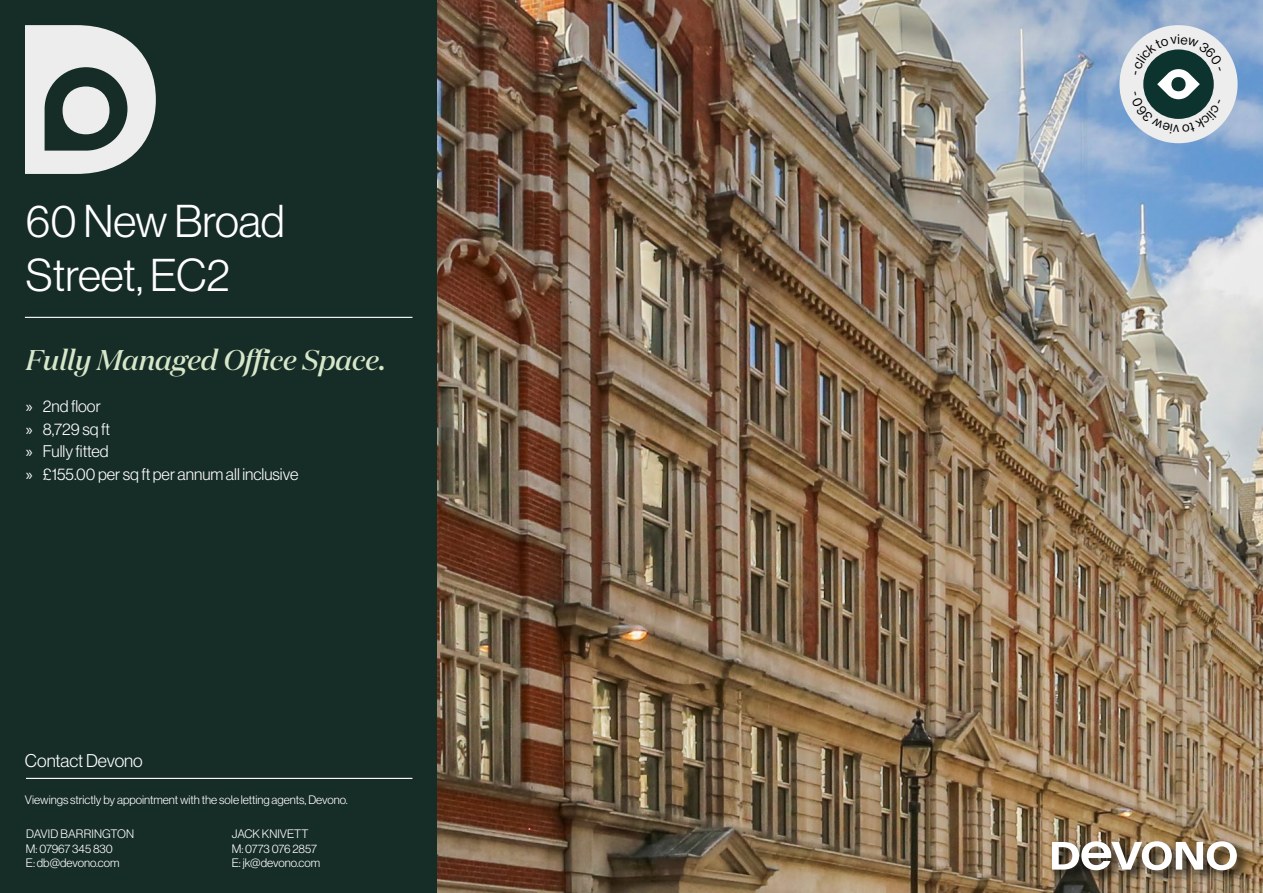
<style>
.page{position:relative;width:1263px;height:893px;background:#fff}
.page>*{position:absolute;margin:0;border:0;box-sizing:border-box;transform-origin:0 0}
.t1{font:45px/54px "N Haas Grotesk DS Pro 45 Lt";letter-spacing:-.005em;color:#fff}
.t2{font:italic 500 28.5px "Test Domaine Display";color:#d7e7ca}
.t3{font:18px "N Haas Grotesk DS Pro 45 Lt";color:#fff}
.t4{font:16.5px/22.5px "N Haas Grotesk DS Pro 45 Lt";color:#fff}
.t5{font:12px/14.4px "N Haas Grotesk DS Pro 45 Lt";color:#fff}
.s1{font-family:"Myriad Pro"}
</style>
<div class="page">
<div style="left:0;top:0;width:438px;height:893px;background:#162c26"></div>
<img style="left:438px;top:0;width:825px;height:893px">
<div style="left:1049px;top:839px;width:202px;height:45px;background:#000;opacity:.75"></div>
<svg style="left:1052px;top:841px;width:185px;height:29px"></svg>
<svg style="left:25px;top:25px;width:131px;height:149px"></svg>
<div style="left:1119px;top:25px;width:118px;height:118px;background:#ededed;border-radius:50%"></div>
<hr style="left:25px;top:317px;width:387px;height:1px;background:#fff">
<hr style="left:26px;top:778px;width:386px;height:1px;background:#fff">
<svg style="left:1131px;top:34px;width:91px;height:100px"></svg>
<h1 class="t1" style="left:26px;top:194px;width:260px">60 New Broad<br>Street, EC2</h1>
<h2 class="t2" style="left:26px;top:342px;width:361px">Fully Managed Office Space.</h2>
<h3 class="t4" style="left:26px;top:395px;width:274px"><span class="s1">»</span> 2nd floor<br><span class="s1">»</span> 8,729 sq ft<br><span class="s1">»</span> Fully fitted<br><span class="s1">»</span> £155.00 per sq ft per annum all inclusive</h3>
<h3 class="t3" style="left:25px;top:750px;width:119px">Contact Devono</h3>
<p class="t5" style="left:25px;top:792px;width:324px">Viewings strictly by appointment with the sole letting agents, Devono.</p>
<p class="t5" style="left:26px;top:827px;width:110px">DAVID BARRINGTON<br>M: 07967 345 830<br>E: db@devono.com</p>
<p class="t5" style="left:232px;top:827px;width:90px">JACK KNIVETT<br>M: 0773 076 2857<br>E: jk@devono.com</p>
</div>
